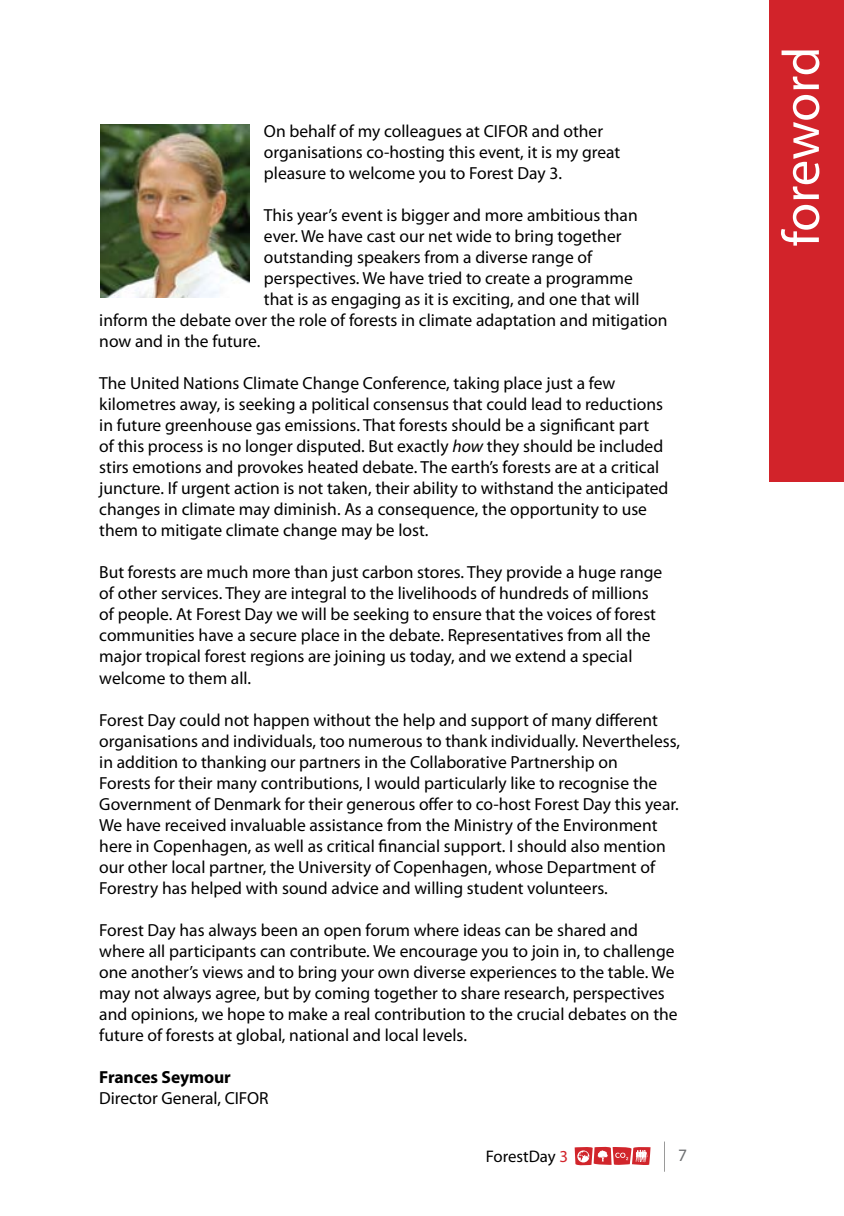
<style>
.page{position:relative;width:844px;height:1216px;background:#fff}
.page>*{position:absolute;margin:0;border:0;box-sizing:border-box;transform-origin:0 0}
.t1{font:52.5px "Myriad Pro";letter-spacing:-.005em;color:#fff}
.t2{font:17.5px/21px "Myriad Pro";color:#000}
.t3{font:700 17.5px "Myriad Pro";letter-spacing:-.005em;color:#000}
.t4{font:17.5px "Myriad Pro";color:#6d6f71}
.t5{font:16.8px "Myriad Pro";color:#000}
.s1{font-style:italic}
.s2{color:#d2232a}
</style>
<div class="page">
<hr style="left:664px;top:1141px;width:1px;height:30px;background:#000">
<svg style="left:574px;top:1146px;width:76px;height:20px"></svg>
<div style="left:769px;top:0;width:74px;height:481px;background:#d2232a"></div>
<img style="left:100px;top:124px;width:149px;height:174px">
<p class="t2" style="left:264px;top:120px;width:358px">On behalf of my colleagues at CIFOR and other organisations co-hosting this event, it is my great pleasure to welcome you to Forest Day 3.</p>
<p class="t2" style="left:264px;top:204px;width:375px">This year’s event is bigger and more ambitious than</p>
<p class="t2" style="left:264px;top:225px;width:359px">ever. We have cast our net wide to bring together</p>
<p class="t2" style="left:264px;top:246px;width:330px">outstanding speakers from a diverse range of</p>
<p class="t2" style="left:264px;top:267px;width:370px">perspectives. We have tried to create a programme</p>
<p class="t2" style="left:264px;top:288px;width:377px">that is as engaging as it is exciting, and one that will</p>
<p class="t2" style="left:99px;top:309px;width:569px">inform the debate over the role of forests in climate adaptation and mitigation</p>
<p class="t2" style="left:99px;top:330px;width:162px">now and in the future.</p>
<p class="t2" style="left:99px;top:372px;width:570px">The United Nations Climate Change Conference, taking place just a few kilometres away, is seeking a political consensus that could lead to reductions in future greenhouse gas emissions. That forests should be a significant part<br>of this process is no longer disputed. But exactly <span class="s1">how</span> they should be included stirs emotions and provokes heated debate. The earth’s forests are at a critical juncture. If urgent action is not taken, their ability to withstand the anticipated changes in climate may diminish. As a consequence, the opportunity to use them to mitigate climate change may be lost.</p>
<p class="t2" style="left:99px;top:561px;width:564px">But forests are much more than just carbon stores. They provide a huge range of other services. They are integral to the livelihoods of hundreds of millions of people. At Forest Day we will be seeking to ensure that the voices of forest communities have a secure place in the debate. Representatives from all the major tropical forest regions are joining us today, and we extend a special welcome to them all.</p>
<p class="t2" style="left:99px;top:708px;width:582px">Forest Day could not happen without the help and support of many different organisations and individuals, too numerous to thank individually. Nevertheless, in addition to thanking our partners in the Collaborative Partnership on<br>Forests for their many contributions, I would particularly like to recognise the Government of Denmark for their generous offer to co-host Forest Day this year.<br>We have received invaluable assistance from the Ministry of the Environment here in Copenhagen, as well as critical financial support. I should also mention our other local partner, the University of Copenhagen, whose Department of Forestry has helped with sound advice and willing student volunteers.</p>
<p class="t2" style="left:99px;top:918px;width:579px">Forest Day has always been an open forum where ideas can be shared and where all participants can contribute. We encourage you to join in, to challenge one another’s views and to bring your own diverse experiences to the table. We may not always agree, but by coming together to share research, perspectives and opinions, we hope to make a real contribution to the crucial debates on the future of forests at global, national and local levels.</p>
<p class="t3" style="left:99px;top:1065px;width:133px">Frances Seymour</p>
<p class="t2" style="left:99px;top:1086px;width:171px">Director General, CIFOR</p>
<p class="t5" style="left:485px;top:1146px;width:84px">ForestDay <span class="s2">3</span></p>
<p class="t4" style="left:678px;top:1144px;width:10px">7</p>
<h1 class="t1" style="left:768px;top:246px;width:201px;rotate:-90deg">foreword</h1>
</div>
